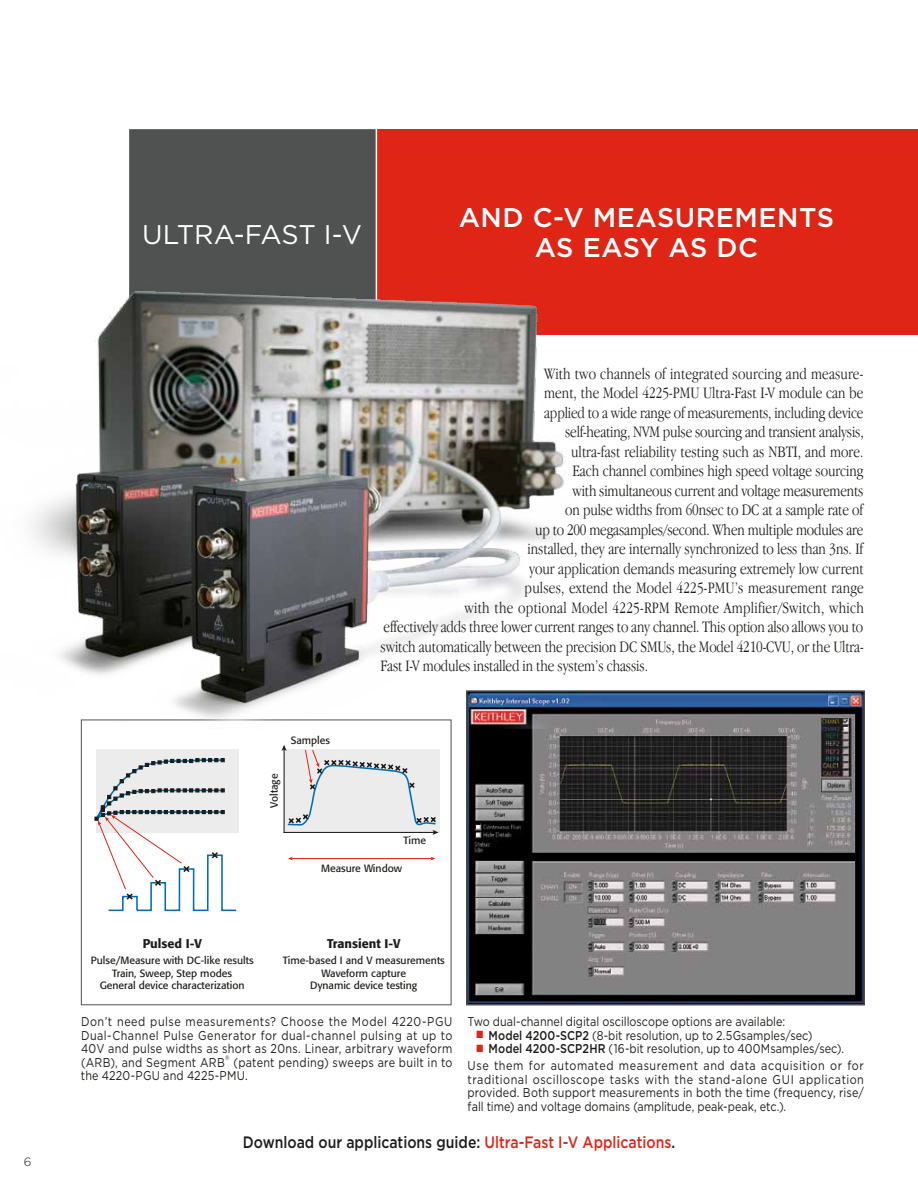
<style>
.page{position:relative;width:918px;height:1188px;background:#fff}
.page>*{position:absolute;margin:0;border:0;box-sizing:border-box;transform-origin:0 0}
.t1{font:500 27px/30px "Gotham";letter-spacing:.02em;color:#fff}
.t2{font:27px "Gotham";color:#fff}
.t3{font:300 condensed 16.5px "Garamond IT Cby BT";letter-spacing:-.005em;color:#1c1c1a}
.t4{font:300 condensed 16.5px "Garamond IT Cby BT";letter-spacing:.015em;color:#1c1c1a}
.t5{font:500 16.5px "Gotham";color:#1c1c1a;scale:.85 1}
.t6{font:12.75px/13.5px "Gotham";letter-spacing:.015em;color:#1c1c1a;scale:.85 1}
.t7{font:12.75px/13.5px "Gotham";letter-spacing:.035em;color:#1c1c1a;scale:.85 1}
.t8{font:500 12.6px "Formata";color:#1c1c1a}
.t9{font:300 12px "Gotham";color:#1c1c1a}
.t10{font:10.5px/12.6px "Formata";color:#1c1c1a;text-align:center}
.t11{font:6.3px "Gotham";color:#1c1c1a;scale:.85 1}
.s1{color:#de2516}
.s2{font-weight:500}
</style>
<div class="page">
<div style="left:377px;top:129px;width:541px;height:206px;background:#de2516"></div>
<div style="left:97px;top:749px;width:142px;height:83px;background:#ececec"></div>
<svg style="left:282px;top:745px;width:158px;height:88px"></svg>
<svg style="left:94px;top:758px;width:143px;height:154px"></svg>
<svg style="left:125px;top:758px;width:313px;height:143px"></svg>
<img style="left:469px;top:693px;width:393px;height:309px">
<div style="left:466px;top:690px;width:399px;height:315px;border:2px solid #505151"></div>
<div style="left:128px;top:128px;width:249px;height:208px;background:#505151;border:2px solid #fff"></div>
<img style="left:32px;top:279px;width:570px;height:449px">
<p class="t9" style="left:24px;top:1155px;width:9px">6</p>
<h1 class="t2" style="left:142px;top:219px;width:219px">ULTRA-FAST I-V</h1>
<h1 class="t1" style="left:459px;top:202px;width:22px">and</h1>
<h1 class="t1" style="left:533px;top:202px;width:303px">c-v MEASUREMENTS<br>AS EASY AS DC</h1>
<p class="t10" style="left:291px;top:734px;width:41px">Samples</p>
<p class="t10" style="left:268px;top:808px;width:35px;rotate:-90deg">Voltage</p>
<p class="t3" style="left:544px;top:364px;width:321px">With two channels of integrated sourcing and measure-</p>
<p class="t3" style="left:544px;top:384px;width:321px">ment, the Model 4225-PMU Ultra-Fast I-V module can be</p>
<p class="t3" style="left:544px;top:403px;width:321px">applied to a wide range of measurements, including device</p>
<p class="t3" style="left:565px;top:423px;width:300px">self-heating, NVM pulse sourcing and transient analysis,</p>
<p class="t3" style="left:571px;top:442px;width:294px">ultra-fast reliability testing such as NBTI, and more.</p>
<p class="t3" style="left:573px;top:462px;width:292px">Each channel combines high speed voltage sourcing</p>
<p class="t3" style="left:573px;top:481px;width:292px">with simultaneous current and voltage measurements</p>
<p class="t3" style="left:565px;top:501px;width:300px">on pulse widths from 60nsec to DC at a sample rate of</p>
<p class="t3" style="left:535px;top:520px;width:330px">up to 200 megasamples/second. When multiple modules are</p>
<p class="t3" style="left:528px;top:540px;width:337px">installed, they are internally synchronized to less than 3ns. If</p>
<p class="t3" style="left:529px;top:559px;width:336px">your application demands measuring extremely low current</p>
<p class="t3" style="left:525px;top:579px;width:341px">pulses, extend the Model 4225-PMU’s measurement range</p>
<p class="t4" style="left:465px;top:598px;width:401px">with the optional Model 4225-RPM Remote Amplifier/Switch, which</p>
<p class="t3" style="left:384px;top:618px;width:481px">effectively adds three lower current ranges to any channel. This option also allows you to</p>
<p class="t3" style="left:381px;top:637px;width:485px">switch automatically between the precision DC SMUs, the Model 4210-CVU, or the Ultra-</p>
<p class="t3" style="left:381px;top:657px;width:269px">Fast I-V modules installed in the system’s chassis.</p>
<p class="t10" style="left:403px;top:834px;width:24px">Time</p>
<p class="t8" style="left:143px;top:936px;width:61px">Pulsed I-V</p>
<p class="t10" style="left:91px;top:954px;width:164px">Pulse/Measure with DC-like results<br>Train, Sweep, Step modes<br>General device characterization</p>
<p class="t10" style="left:321px;top:862px;width:83px">Measure Window</p>
<p class="t8" style="left:327px;top:936px;width:75px">Transient I-V</p>
<p class="t10" style="left:283px;top:954px;width:164px">Time-based I and V measurements<br>Waveform capture<br>Dynamic device testing</p>
<p class="t7" style="left:81px;top:1015px;width:439px">Don’t need pulse measurements? Choose the Model 4220-PGU Dual-Channel Pulse Generator for dual-channel pulsing at up to 40V and pulse widths as short as 20ns. Linear, arbitrary waveform (ARB), and Segment ARB</p>
<p class="t6" style="left:468px;top:1015px;width:375px">Two dual-channel digital oscilloscope options are available:</p>
<p class="t6" style="left:477px;top:1028px;width:397px"><span class="s1">■</span> <span class="s2">Model 4200-SCP2</span> (8-bit resolution, up to 2.5Gsamples/sec)</p>
<p class="t6" style="left:468px;top:1040px;width:468px;line-height:17px;text-indent:9px"><span class="s1">■</span> <span class="s2">Model 4200-SCP2HR</span> (16-bit resolution, up to 400Msamples/sec).<br>Use them for automated measurement and data acquisition or for</p>
<p class="t6" style="left:468px;top:1072px;width:468px;text-align:justify">traditional oscilloscope tasks with the stand-alone GUI application provided. Both support measurements in both the time (frequency, rise/ fall time) and voltage domains (amplitude, peak-peak, etc.).</p>
<p class="t5" style="left:243px;top:1133px;width:510px">Download our applications guide: <span class="s1">Ultra-Fast I-V Applications</span>.</p>
<p class="t11" style="left:225px;top:1055px;width:7px">®</p>
<p class="t6" style="left:81px;top:1055px;width:439px;text-indent:152px">(patent pending) sweeps are built in to the 4220-PGU and 4225-PMU.</p>
</div>
